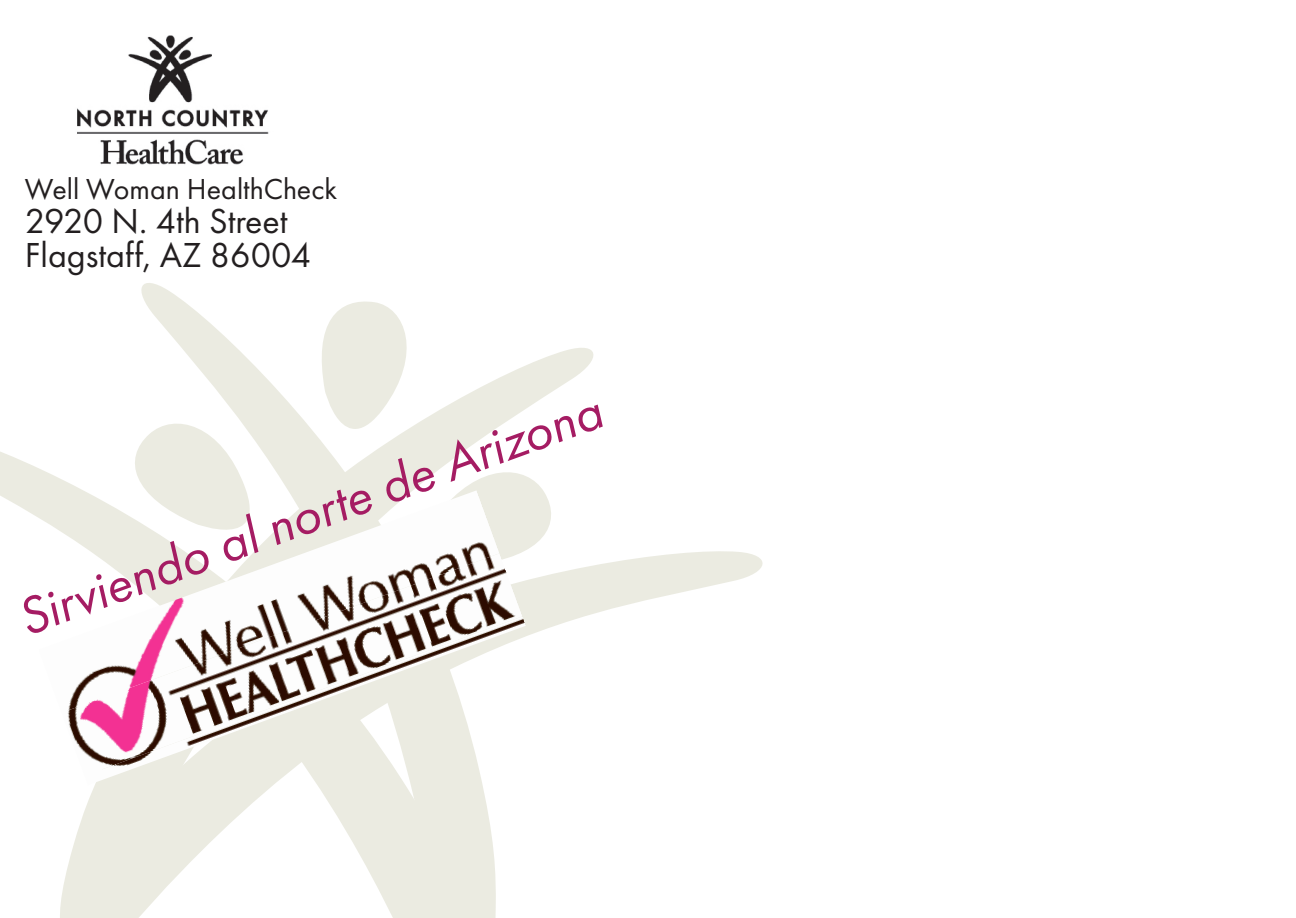
<style>
.page{position:relative;width:1296px;height:918px;background:#fff}
.page>*{position:absolute;margin:0;border:0;box-sizing:border-box;transform-origin:0 0}
.t1{font:italic 54px "Futura PT";color:#a51c63}
.t2{font:36px "Futura PT";color:#231f20}
.t3{font:30px "Futura PT";color:#231f20}
</style>
<div class="page">
<svg style="left:141px;top:283px;width:88px;height:58px"></svg>
<svg style="left:323px;top:301px;width:83px;height:40px"></svg>
<svg style="left:164px;top:341px;width:430px;height:206px"></svg>
<svg style="left:0;top:426px;width:497px;height:92px;fill:#ebebe1"></svg>
<svg style="left:60px;top:547px;width:703px;height:371px"></svg>
<img style="left:77px;top:36px;width:192px;height:129px">
<img style="left:39px;top:490px;width:460px;height:223px">
<img style="left:62px;top:553px;width:460px;height:223px">
<img style="left:85px;top:616px;width:441px;height:169px">
<p class="t3" style="left:25px;top:172px;width:314px">Well Woman HealthCheck</p>
<p class="t2" style="left:25px;top:200px;width:264px">2920 N. 4th Street</p>
<p class="t2" style="left:25px;top:233px;width:288px">Flagstaff, AZ 86004</p>
<p class="t1" style="left:9px;top:589px;width:619px;rotate:-20deg">Sirviendo al norte de Arizona</p>
</div>
